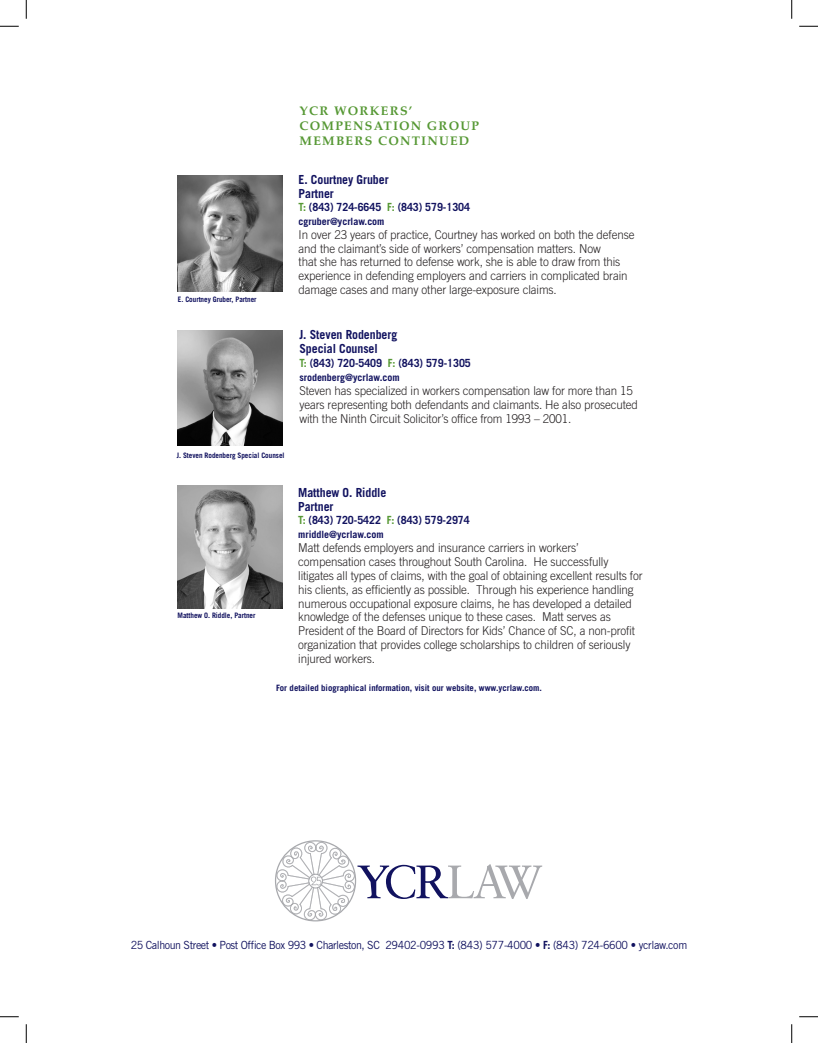
<style>
.page{position:relative;width:818px;height:1043px;background:#fff}
.page>*{position:absolute;margin:0;border:0;box-sizing:border-box;transform-origin:0 0}
._09_NAME{font:700 12.5px/13.8px "Trade Gothic LT Std";letter-spacing:-.005em;color:#11125f;scale:.95 1}
._08_HEAD{font:700 12.5px/15px "Palatino";letter-spacing:.1em;color:#569834}
._09_NAME-2{font:700 12.5px "Trade Gothic";letter-spacing:-.005em;color:#11125f;scale:.95 1}
.SHEET_BODY{font:300 12.25px/13.8px "Trade Gothic LT Std";letter-spacing:-.01em;color:#231f20;scale:.95 1}
.Body{font:11.25px "Trade Gothic LT Std";letter-spacing:-.04em;color:#11125f;scale:.95 1}
._09_NAME-3{font:700 11.25px "Trade Gothic LT Std";letter-spacing:-.005em;color:#11125f;scale:.95 1}
.NEW_EMAIL{font:700 10px "Trade Gothic LT Std";letter-spacing:-.005em;color:#11125f}
._09_NAME-4{font:700 10px "Trade Gothic LT Std";letter-spacing:-.005em;color:#11125f}
._09_SUBHEAD{font:700 8.75px "Trade Gothic";color:#11125f}
.SEPT_NAME{font:700 7.5px "Trade Gothic";letter-spacing:-.005em;color:#11125f;scale:.95 1}
.s1{font-family:"Trade Gothic"}
.s2{color:#569834}
.s3{font-weight:700}
</style>
<div class="page">
<img style="left:178px;top:485px;width:104px;height:124px">
<img style="left:177px;top:330px;width:105px;height:116px">
<img style="left:177px;top:176px;width:105px;height:115px">
<svg style="left:275px;top:840px;width:267px;height:81px"></svg>
<svg style="left:0;top:26px;width:19px;height:1px"></svg>
<svg style="left:799px;top:26px;width:19px;height:1px"></svg>
<svg style="left:0;top:1016px;width:19px;height:1px"></svg>
<svg style="left:799px;top:1016px;width:19px;height:1px"></svg>
<svg style="left:26px;top:0;width:1px;height:19px"></svg>
<svg style="left:26px;top:1024px;width:1px;height:18px"></svg>
<svg style="left:791px;top:0;width:1px;height:19px"></svg>
<svg style="left:791px;top:1024px;width:1px;height:18px"></svg>
<p class="SEPT_NAME" style="left:178px;top:295px;width:84px">E. Courtney Gruber, Partner</p>
<p class="SEPT_NAME" style="left:177px;top:450px;width:115px">J. Steven Rodenberg Special Counsel</p>
<p class="SEPT_NAME" style="left:177px;top:611px;width:84px">Matthew O. Riddle, Partner</p>
<p class="_08_HEAD" style="left:299px;top:103px;width:181px">YCR WORKERS’<br>COMPENSATION GROUP<br>MEMBERS CONTINUED</p>
<p class="_09_NAME" style="left:298px;top:172px;width:96px">E. Courtney Gruber<br><span class="s1">Partner</span></p>
<p class="_09_NAME-3" style="left:298px;top:200px;width:182px"><span class="s2">T:</span> (843) 724-6645 <span class="s2">F:</span> (843) 579-1304</p>
<p class="_09_NAME-4" style="left:298px;top:215px;width:87px">cgruber@ycrlaw.com</p>
<p class="SHEET_BODY" style="left:298px;top:227px;width:355px">In over 23 years of practice, Courtney has worked on both the defense and the claimant’s side of workers’ compensation matters. Now<br>that she has returned to defense work, she is able to draw from this experience in defending employers and carriers in complicated brain damage cases and many other large-exposure claims.</p>
<p class="_09_NAME" style="left:299px;top:328px;width:105px">J. Steven Rodenberg</p>
<p class="_09_NAME-2" style="left:299px;top:341px;width:84px">Special Counsel</p>
<p class="_09_NAME-3" style="left:299px;top:356px;width:182px"><span class="s2">T:</span> (843) 720-5409 <span class="s2">F:</span> (843) 579-1305</p>
<p class="NEW_EMAIL" style="left:299px;top:371px;width:102px">srodenberg@ycrlaw.com</p>
<p class="SHEET_BODY" style="left:299px;top:384px;width:358px">Steven has specialized in workers compensation law for more than 15 years representing both defendants and claimants. He also prosecuted with the Ninth Circuit Solicitor’s office from 1993 – 2001.</p>
<p class="_09_NAME" style="left:298px;top:485px;width:94px">Matthew O. Riddle</p>
<p class="_09_NAME-2" style="left:298px;top:498px;width:39px">Partner</p>
<p class="_09_NAME-3" style="left:298px;top:513px;width:182px"><span class="s2">T:</span> (843) 720-5422 <span class="s2">F:</span> (843) 579-2974</p>
<p class="NEW_EMAIL" style="left:298px;top:528px;width:87px">mriddle@ycrlaw.com</p>
<p class="SHEET_BODY" style="left:298px;top:541px;width:364px">Matt defends employers and insurance carriers in workers’ compensation cases throughout South Carolina. He successfully litigates all types of claims, with the goal of obtaining excellent results for his clients, as efficiently as possible. Through his experience handling numerous occupational exposure claims, he has developed a detailed knowledge of the defenses unique to these cases. Matt serves as President of the Board of Directors for Kids’ Chance of SC, a non-profit organization that provides college scholarships to children of seriously injured workers.</p>
<p class="_09_SUBHEAD" style="left:276px;top:682px;width:267px">For detailed biographical information, visit our website, www.ycrlaw.com.</p>
<p class="Body" style="left:131px;top:938px;width:587px">25 Calhoun Street • Post Office Box 993 • Charleston, SC 29402-0993 <span class="s3">T:</span> (843) 577-4000 • <span class="s3">F:</span> (843) 724-6600 • ycrlaw.com</p>
</div>
